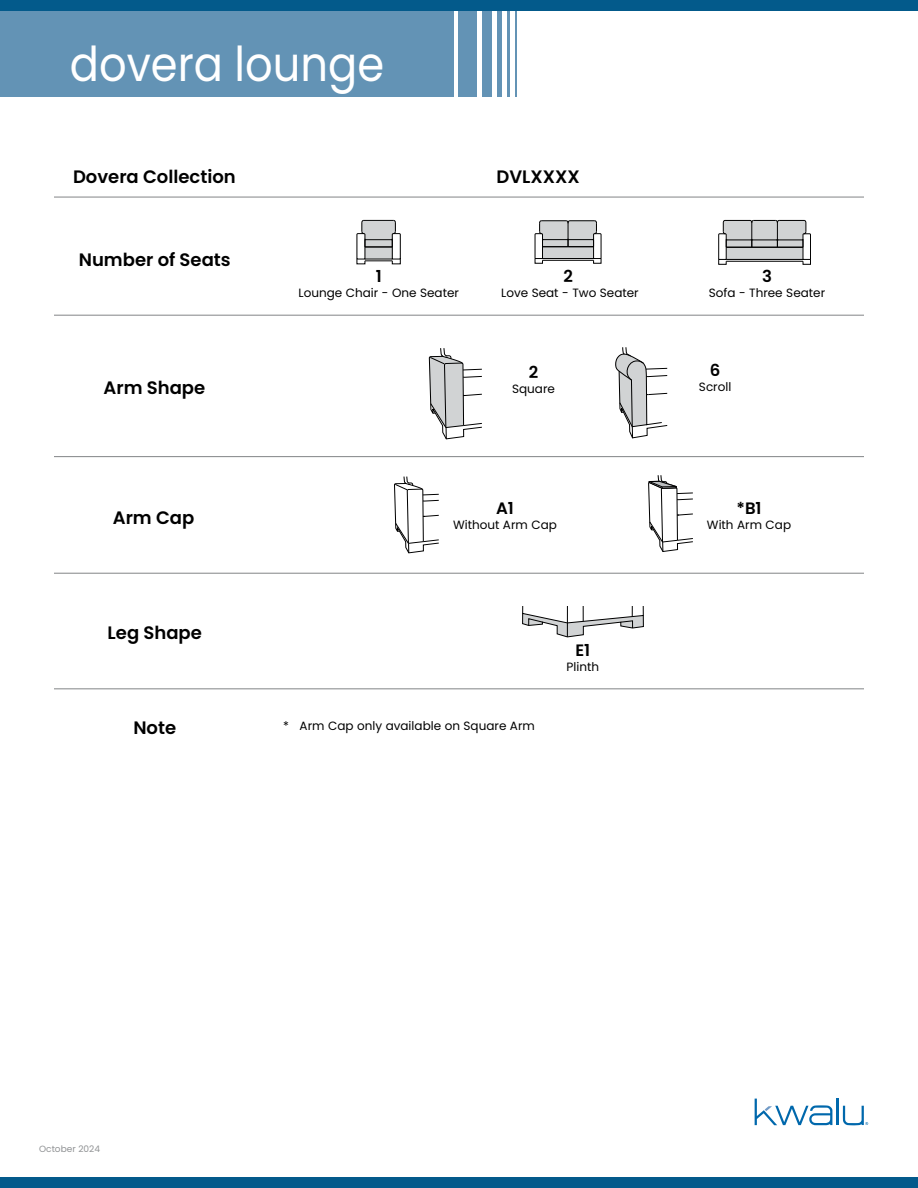
<style>
.page{position:relative;width:918px;height:1188px;background:#fff}
.page>*{position:absolute;margin:0;border:0;box-sizing:border-box;transform-origin:0 0}
.t1{font:48px "Poppins";color:#fff;scale:.9 1}
.t2{font:600 18px "Poppins";color:#000}
.t3{font:600 16.5px "Poppins";color:#000}
.t4{font:12px "Poppins";color:#000}
.t5{font:9px "Poppins";color:#909294}
</style>
<div class="page">
<div style="left:0;top:1177px;width:918px;height:11px;background:#035a8b"></div>
<hr style="left:837px;top:1099px;width:2px;height:26px;background:#0068ac">
<svg style="left:843px;top:1106px;width:25px;height:19px"></svg>
<svg style="left:755px;top:1099px;width:77px;height:26px"></svg>
<div style="left:0;top:0;width:454px;height:96px;background:#6393b5"></div>
<div style="left:458px;top:0;width:19px;height:96px;background:#6393b5"></div>
<div style="left:482px;top:0;width:10px;height:96px;background:#6393b5"></div>
<hr style="left:498px;top:0;width:4px;height:96px;background:#6393b5">
<hr style="left:508px;top:0;width:2px;height:96px;background:#6393b5">
<hr style="left:515px;top:0;width:2px;height:96px;background:#6393b5">
<svg style="left:648px;top:475px;width:45px;height:77px"></svg>
<svg style="left:394px;top:476px;width:45px;height:77px"></svg>
<svg style="left:429px;top:348px;width:53px;height:91px"></svg>
<svg style="left:616px;top:347px;width:51px;height:91px"></svg>
<svg style="left:522px;top:607px;width:122px;height:30px"></svg>
<hr style="left:54px;top:688px;width:810px;height:1px;background:#909294">
<hr style="left:54px;top:573px;width:810px;height:1px;background:#909294">
<hr style="left:54px;top:456px;width:810px;height:1px;background:#909294">
<hr style="left:54px;top:196px;width:810px;height:2px;background:#909294">
<hr style="left:54px;top:315px;width:810px;height:1px;background:#909294">
<svg style="left:357px;top:220px;width:43px;height:44px"></svg>
<svg style="left:535px;top:221px;width:66px;height:42px"></svg>
<hr style="left:543px;top:246px;width:51px;height:1px;background:#000">
<svg style="left:719px;top:220px;width:92px;height:44px;background:#b8baba"></svg>
<div style="left:0;top:0;width:918px;height:11px;background:#035a8b"></div>
<h1 class="t1" style="left:70px;top:36px;width:351px">dovera lounge</h1>
<h2 class="t2" style="left:73px;top:166px;width:164px">Dovera Collection</h2>
<h2 class="t2" style="left:497px;top:166px;width:85px">DVLXXXX</h2>
<h2 class="t2" style="left:79px;top:249px;width:153px">Number of Seats</h2>
<h2 class="t2" style="left:104px;top:377px;width:103px">Arm Shape</h2>
<h2 class="t2" style="left:113px;top:507px;width:83px">Arm Cap</h2>
<h2 class="t2" style="left:108px;top:622px;width:96px">Leg Shape</h2>
<h3 class="t3" style="left:376px;top:267px;width:7px">1</h3>
<p class="t4" style="left:299px;top:286px;width:162px">Lounge Chair - One Seater</p>
<h3 class="t3" style="left:563px;top:267px;width:11px">2</h3>
<p class="t4" style="left:501px;top:286px;width:139px">Love Seat - Two Seater</p>
<h3 class="t3" style="left:529px;top:362px;width:11px">2</h3>
<p class="t4" style="left:512px;top:382px;width:44px">Square</p>
<h3 class="t3" style="left:496px;top:499px;width:19px">A1</h3>
<p class="t4" style="left:453px;top:518px;width:105px">Without Arm Cap</p>
<h3 class="t3" style="left:575px;top:641px;width:16px">E1</h3>
<p class="t4" style="left:567px;top:660px;width:34px">Plinth</p>
<h2 class="t2" style="left:133px;top:718px;width:44px">Note</h2>
<p class="t4" style="left:283px;top:719px;width:253px">* Arm Cap only available on Square Arm</p>
<h3 class="t3" style="left:762px;top:267px;width:11px">3</h3>
<p class="t4" style="left:709px;top:286px;width:118px">Sofa - Three Seater</p>
<h3 class="t3" style="left:710px;top:360px;width:12px">6</h3>
<p class="t4" style="left:699px;top:379px;width:34px">Scroll</p>
<h3 class="t3" style="left:736px;top:499px;width:27px">*B1</h3>
<p class="t4" style="left:707px;top:518px;width:86px">With Arm Cap</p>
<p class="t5" style="left:39px;top:1143px;width:62px">October 2024</p>
</div>
